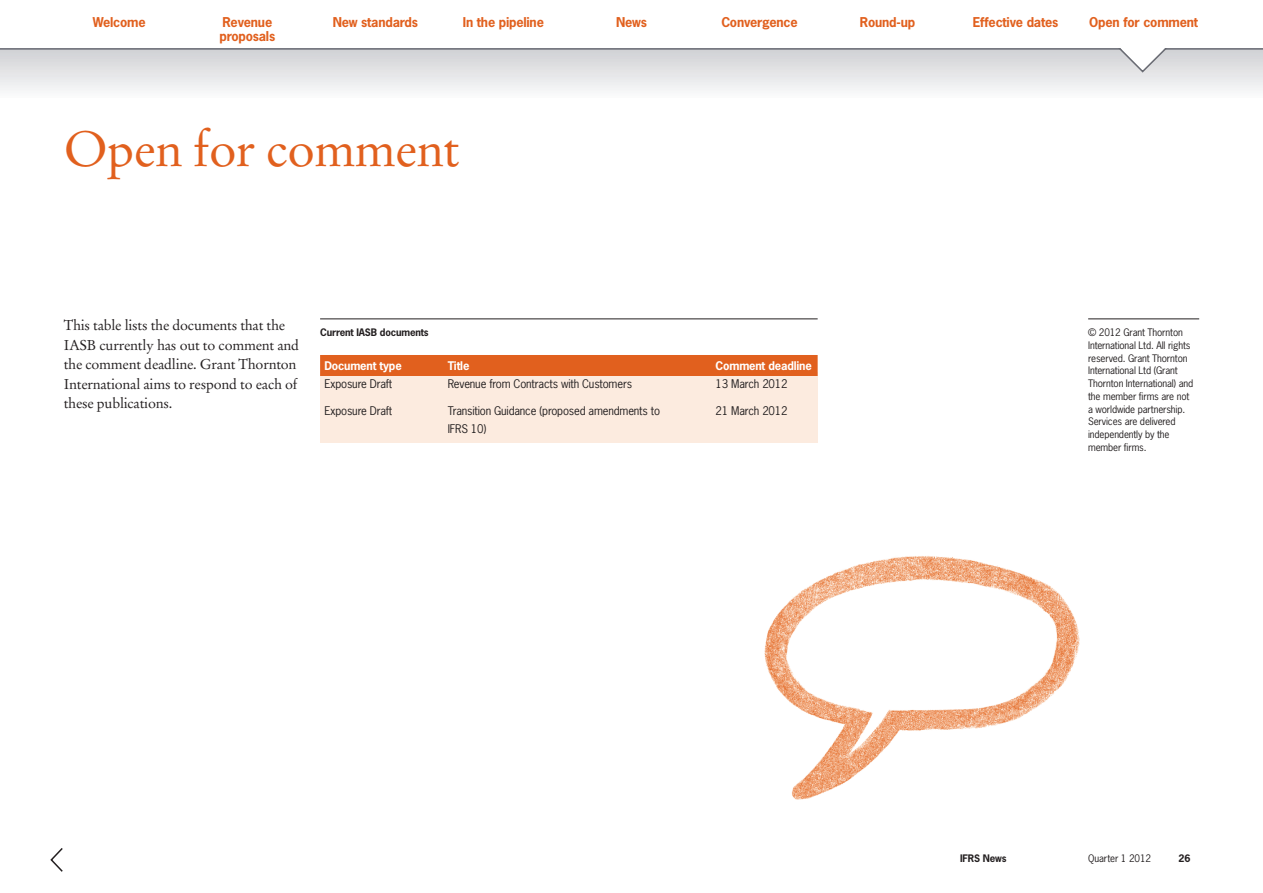
<style>
.page{position:relative;width:1263px;height:893px;background:#fff}
.page>*{position:absolute;margin:0;border:0;box-sizing:border-box;transform-origin:0 0}
.t1{font:49.5px "Stempel Garamond";letter-spacing:-.015em;color:#e1601e}
.t2{font:14.25px/19.5px "Stempel Garamond";letter-spacing:-.015em;color:#231f20}
.t3{font:700 12.75px/14.2px "News Gothic";letter-spacing:-.015em;color:#e1601e}
.t4{font:11.25px "News Gothic";letter-spacing:-.015em;color:#231f20}
.t5{font:700 11.25px "News Gothic";letter-spacing:-.015em;color:#fff}
.t6{font:9.75px/12.8px "News Gothic";letter-spacing:-.015em;color:#231f20}
.t7{font:700 9.75px "News Gothic";letter-spacing:-.015em;color:#231f20}
</style>
<div class="page">
<img style="left:764px;top:556px;width:316px;height:244px">
<svg style="left:50px;top:848px;width:13px;height:24px"></svg>
<div style="left:0;top:49px;width:1263px;height:49px;background:linear-gradient(to bottom,#d0d0d4,#fbfbfc)"></div>
<hr style="left:0;top:48px;width:1263px;height:2px;background:#696b73">
<svg style="left:1116px;top:48px;width:53px;height:25px"></svg>
<div style="left:320px;top:372px;width:498px;height:71px;background:#fcebdf"></div>
<hr style="left:320px;top:319px;width:498px;height:1px;background:#231f20">
<div style="left:320px;top:355px;width:498px;height:21px;background:#e1601e"></div>
<hr style="left:1088px;top:319px;width:111px;height:1px;background:#231f20">
<h3 class="t3" style="left:93px;top:15px;width:54px">Welcome</h3>
<h3 class="t3" style="left:219px;top:15px;width:57px">Revenue proposals</h3>
<h3 class="t3" style="left:333px;top:15px;width:87px">New standards</h3>
<h3 class="t3" style="left:463px;top:15px;width:82px">In the pipeline</h3>
<h3 class="t3" style="left:616px;top:15px;width:32px">News</h3>
<h3 class="t3" style="left:721px;top:15px;width:78px">Convergence</h3>
<h3 class="t3" style="left:860px;top:15px;width:57px">Round-up</h3>
<h3 class="t3" style="left:973px;top:15px;width:87px">Effective dates</h3>
<h3 class="t3" style="left:1089px;top:15px;width:110px">Open for comment</h3>
<h1 class="t1" style="left:64px;top:128px;width:397px">Open for comment</h1>
<h2 class="t2" style="left:64px;top:317px;width:237px">This table lists the documents that the IASB currently has out to comment and the comment deadline. Grant Thornton International aims to respond to each of these publications.</h2>
<p class="t7" style="left:320px;top:327px;width:110px">Current IASB documents</p>
<p class="t5" style="left:324px;top:359px;width:79px">Document type</p>
<p class="t5" style="left:448px;top:359px;width:23px">Title</p>
<p class="t5" style="left:716px;top:359px;width:98px">Comment deadline</p>
<p class="t4" style="left:324px;top:377px;width:70px">Exposure Draft</p>
<p class="t4" style="left:448px;top:377px;width:186px">Revenue from Contracts with Customers</p>
<p class="t4" style="left:716px;top:377px;width:74px">13 March 2012</p>
<p class="t4" style="left:324px;top:404px;width:70px">Exposure Draft</p>
<p class="t4" style="left:448px;top:404px;width:214px">Transition Guidance (proposed amendments to</p>
<p class="t4" style="left:716px;top:404px;width:74px">21 March 2012</p>
<p class="t4" style="left:448px;top:422px;width:40px">IFRS 10)</p>
<p class="t6" style="left:1088px;top:326px;width:107px">© 2012 Grant Thornton<br>International Ltd. All rights reserved. Grant Thornton<br>International Ltd (Grant<br>Thornton International) and the member firms are not a worldwide partnership.<br>Services are delivered independently by the member firms.</p>
<p class="t7" style="left:960px;top:853px;width:48px">IFRS News</p>
<p class="t6" style="left:1088px;top:852px;width:64px">Quarter 1 2012</p>
<p class="t7" style="left:1179px;top:853px;width:13px">26</p>
</div>
